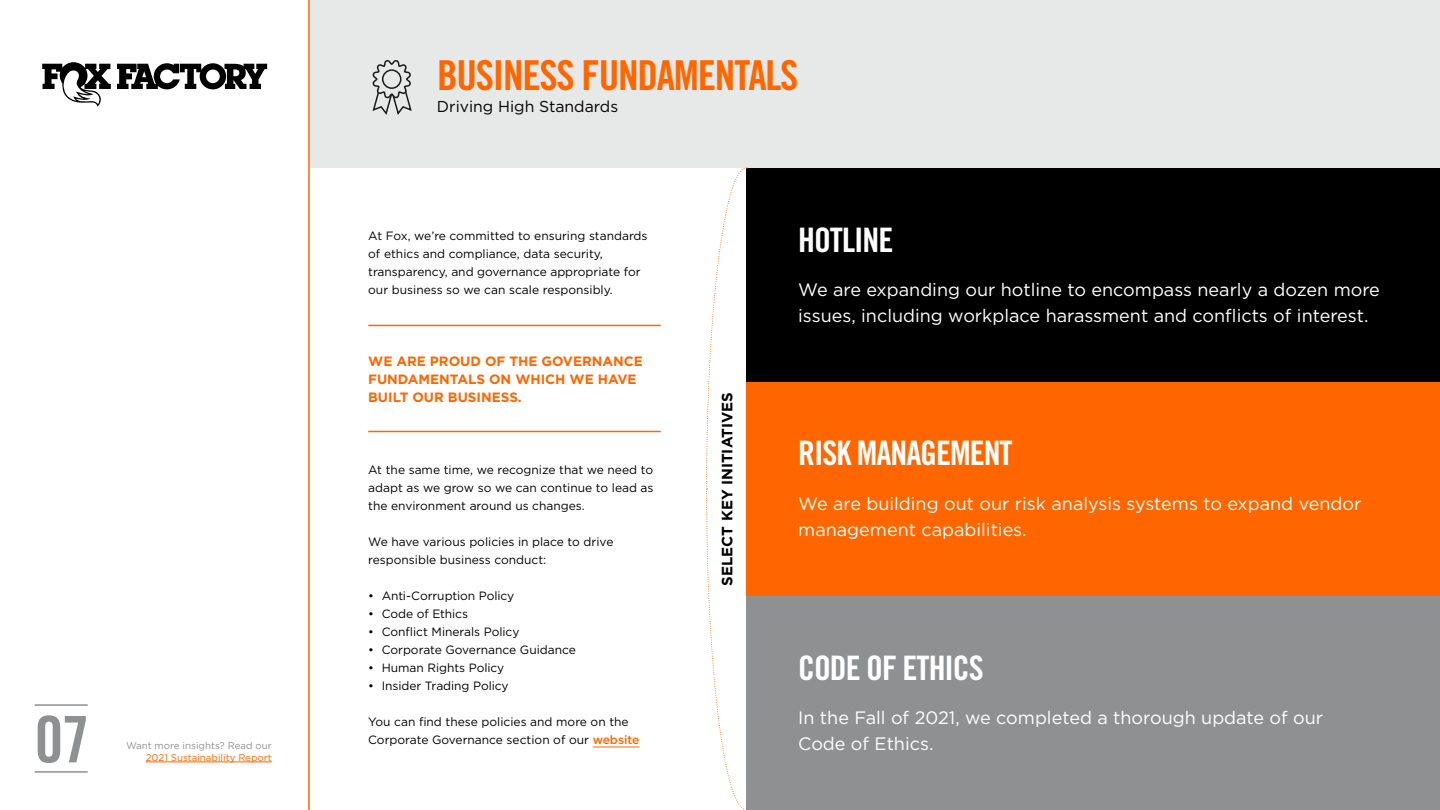
<style>
.page{position:relative;width:1440px;height:810px;background:#fff}
.page>*{position:absolute;margin:0;border:0;box-sizing:border-box;transform-origin:0 0}
.t1{font:64.2px "Trade Gothic LT Std Bd Cn 20";color:#8e9091}
.t2{font:41.25px "Trade Gothic LT Std Bd Cn 20";letter-spacing:-.03em;color:#f60}
.t3{font:33.75px "Trade Gothic LT Std Bd Cn 20";letter-spacing:-.03em;color:#fff}
.t4{font:18px/26.2px "Gotham";color:#fff}
.t5{font:15.75px "Gotham";color:#000}
.t6{font:700 15px "Gotham";color:#000}
.t7{font:700 13.5px/18px "Gotham";color:#f60}
.t8{font:12px/18px "Gotham";color:#000}
.t9{font:9.75px "Gotham";color:#8e9091}
.t10{font:9.75px "Gotham";color:#f60}
.s1{font-weight:500;color:#f60}
</style>
<div class="page">
<div style="left:310px;top:0;width:1130px;height:168px;background:#e7e8e8"></div>
<div style="left:747px;top:168px;width:693px;height:214px;background:#000"></div>
<div style="left:747px;top:382px;width:693px;height:214px;background:#f60"></div>
<div style="left:747px;top:596px;width:693px;height:214px;background:#8e9091"></div>
<hr style="left:146px;top:762px;width:126px;height:1px;background:#f60">
<hr style="left:593px;top:747px;width:46px;height:1px;background:#f60">
<svg style="left:372px;top:60px;width:40px;height:55px"></svg>
<div style="left:383px;top:70px;width:18px;height:18px;background:#e7e8e8;border-radius:50%"></div>
<div style="left:382px;top:69px;width:20px;height:20px;border:2px solid #1a1a1a;border-radius:50%"></div>
<hr style="left:368px;top:325px;width:293px;height:1px;background:#f60">
<hr style="left:368px;top:431px;width:293px;height:1px;background:#f60">
<svg style="left:706px;top:167px;width:41px;height:643px"></svg>
<svg style="left:117px;top:63px;width:150px;height:26px"></svg>
<svg style="left:42px;top:62px;width:69px;height:45px"></svg>
<hr style="left:308px;top:0;width:2px;height:810px;background:#f60">
<hr style="left:35px;top:704px;width:53px;height:2px;background:#8e9091">
<hr style="left:35px;top:771px;width:53px;height:2px;background:#8e9091">
<h1 class="t1" style="left:35px;top:700px;width:57px">07</h1>
<p class="t9" style="left:126px;top:739px;width:147px">Want more insights? Read our</p>
<p class="t10" style="left:146px;top:751px;width:127px">2021 Sustainability Report</p>
<h2 class="t2" style="left:437px;top:50px;width:363px">BUSINESS FUNDAMENTALS</h2>
<h3 class="t5" style="left:437px;top:97px;width:183px">Driving High Standards</h3>
<p class="t8" style="left:368px;top:227px;width:281px">At Fox, we’re committed to ensuring standards of ethics and compliance, data security, transparency, and governance appropriate for our business so we can scale responsibly.</p>
<p class="t7" style="left:368px;top:352px;width:276px">WE ARE PROUD OF THE GOVERNANCE<br>FUNDAMENTALS ON WHICH WE HAVE<br>BUILT OUR BUSINESS.</p>
<p class="t8" style="left:368px;top:460px;width:287px;text-align:justify">At the same time, we recognize that we need to adapt as we grow so we can continue to lead as the environment around us changes.</p>
<p class="t8" style="left:368px;top:532px;width:247px">We have various policies in place to drive responsible business conduct:</p>
<p class="t8" style="left:368px;top:586px;width:148px">• Anti-Corruption Policy</p>
<p class="t8" style="left:368px;top:604px;width:101px">• Code of Ethics</p>
<p class="t8" style="left:368px;top:622px;width:153px">• Conflict Minerals Policy</p>
<p class="t8" style="left:368px;top:640px;width:209px">• Corporate Governance Guidance</p>
<p class="t8" style="left:368px;top:658px;width:138px">• Human Rights Policy</p>
<p class="t8" style="left:368px;top:676px;width:142px">• Insider Trading Policy</p>
<p class="t8" style="left:368px;top:712px;width:273px">You can find these policies and more on the<br>Corporate Governance section of our <span class="s1">website</span></p>
<p class="t6" style="left:717px;top:586px;width:195px;rotate:-90deg">SELECT KEY INITIATIVES</p>
<h3 class="t3" style="left:798px;top:219px;width:97px">HOTLINE</h3>
<h3 class="t4" style="left:798px;top:276px;width:583px">We are expanding our hotline to encompass nearly a dozen more issues, including workplace harassment and conflicts of interest.</h3>
<h3 class="t3" style="left:798px;top:433px;width:216px">RISK MANAGEMENT</h3>
<h3 class="t4" style="left:798px;top:490px;width:565px">We are building out our risk analysis systems to expand vendor management capabilities.</h3>
<h3 class="t3" style="left:798px;top:647px;width:187px">CODE OF ETHICS</h3>
<h3 class="t4" style="left:798px;top:704px;width:527px">In the Fall of 2021, we completed a thorough update of our<br>Code of Ethics.</h3>
</div>
